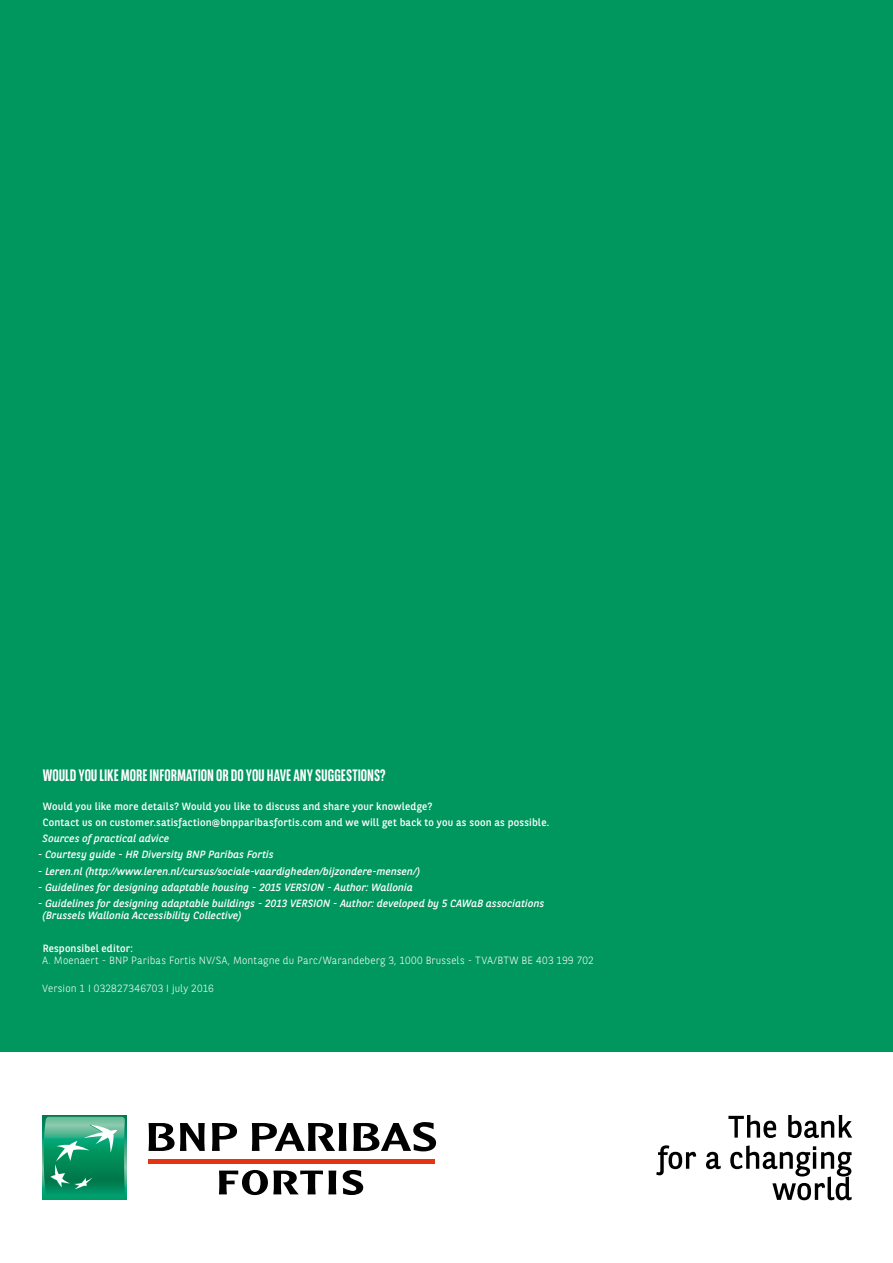
<style>
.page{position:relative;width:893px;height:1263px;background:#fff}
.page>*{position:absolute;margin:0;border:0;box-sizing:border-box;transform-origin:0 0}
.t1{font:700 16.5px "BNPP Sans Condensed";color:#fff}
.t2{font:italic 10.5px/12px "BNPP Sans";letter-spacing:.01em;color:#fff}
.t3{font:10.5px/16.2px "BNPP Sans";letter-spacing:.02em;color:#fff}
.t4{font:300 10.5px "BNPP Sans";letter-spacing:.02em;color:#fff}
</style>
<div class="page">
<div style="left:0;top:0;width:893px;height:1052px;background:#00975f"></div>
<div style="left:42px;top:1115px;width:85px;height:85px;background:linear-gradient(to right,#009e6a,#009e6a)"></div>
<svg style="left:44px;top:1117px;width:81px;height:80px;background:#2fa37a"></svg>
<hr style="left:148px;top:1159px;width:286px;height:4px;background:#e63312">
<svg style="left:149px;top:1123px;width:56px;height:28px"></svg>
<svg style="left:212px;top:1123px;width:25px;height:28px"></svg>
<svg style="left:252px;top:1123px;width:94px;height:28px"></svg>
<svg style="left:353px;top:1122px;width:83px;height:29px"></svg>
<svg style="left:219px;top:1170px;width:117px;height:25px"></svg>
<svg style="left:343px;top:1170px;width:20px;height:25px"></svg>
<svg style="left:728px;top:1115px;width:48px;height:23px"></svg>
<svg style="left:788px;top:1115px;width:64px;height:23px"></svg>
<svg style="left:656px;top:1145px;width:40px;height:30px"></svg>
<svg style="left:706px;top:1152px;width:15px;height:17px"></svg>
<svg style="left:730px;top:1145px;width:122px;height:55px"></svg>
<h1 class="t1" style="left:43px;top:766px;width:344px">WOULD YOU LIKE MORE INFORMATION OR DO YOU HAVE ANY SUGGESTIONS?</h1>
<p class="t3" style="left:43px;top:797px;width:508px">Would you like more details? Would you like to discuss and share your knowledge?<br>Contact us on customer.satisfaction@bnpparibasfortis.com and we will get back to you as soon as possible.</p>
<p class="t2" style="left:43px;top:832px;width:128px">Sources of practical advice</p>
<p class="t2" style="left:38px;top:848px;width:237px">- Courtesy guide - HR Diversity BNP Paribas Fortis</p>
<p class="t2" style="left:38px;top:864px;width:384px">- Leren.nl (http://www.leren.nl/cursus/sociale-vaardigheden/bijzondere-mensen/)</p>
<p class="t2" style="left:38px;top:881px;width:376px">- Guidelines for designing adaptable housing - 2015 VERSION - Author: Wallonia</p>
<p class="t2" style="left:43px;top:897px;width:503px;text-indent:-4px">- Guidelines for designing adaptable buildings - 2013 VERSION - Author: developed by 5 CAWaB associations (Brussels Wallonia Accessibility Collective)</p>
<p class="t3" style="left:43px;top:939px;width:92px">Responsibel editor:</p>
<p class="t4" style="left:43px;top:953px;width:553px">A. Moenaert - BNP Paribas Fortis NV/SA, Montagne du Parc/Warandeberg 3, 1000 Brussels - TVA/BTW BE 403 199 702</p>
<p class="t4" style="left:42px;top:981px;width:173px">Version 1 І 032827346703 І july 2016</p>
</div>
